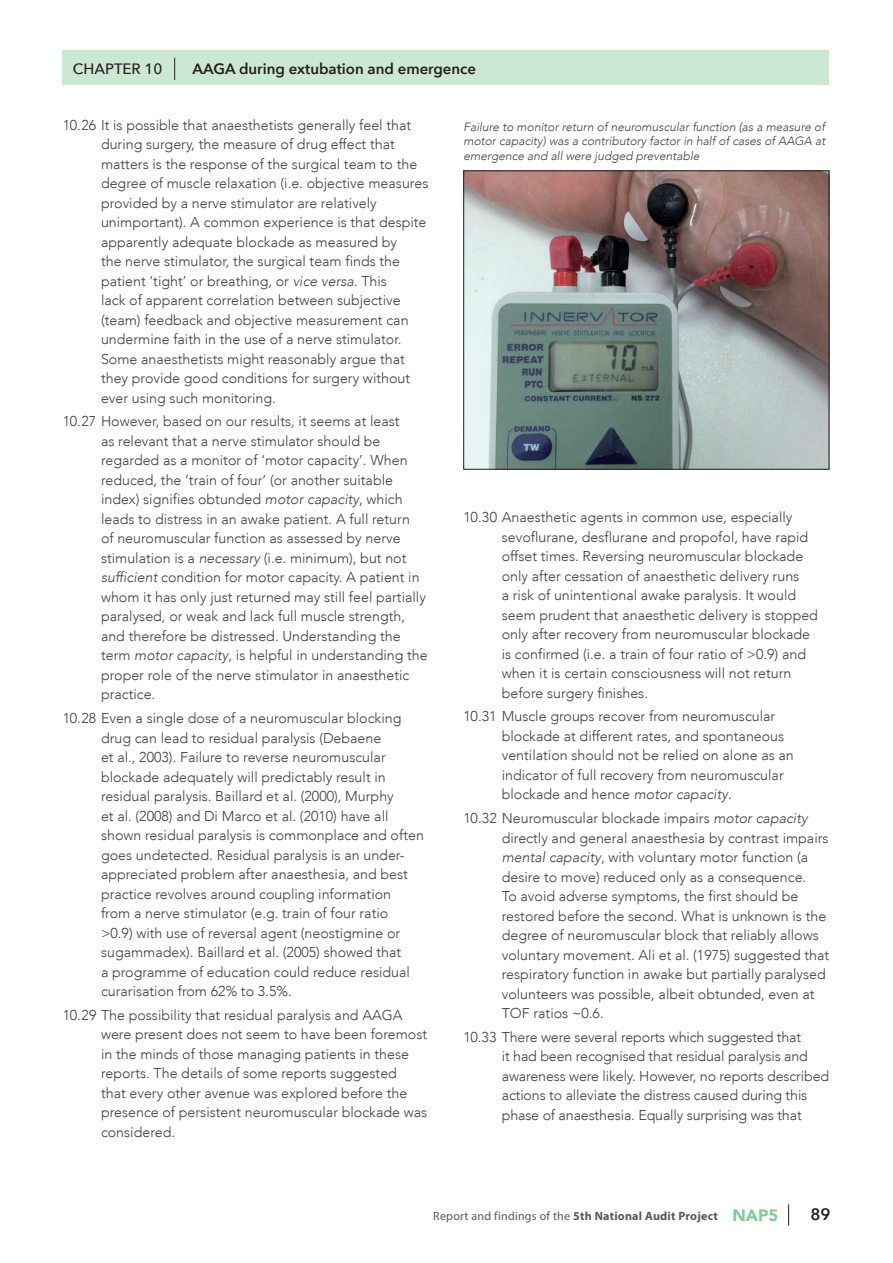
<style>
.page{position:relative;width:893px;height:1263px;background:#fff}
.page>*{position:absolute;margin:0;border:0;box-sizing:border-box;transform-origin:0 0}
.t1{font:600 16.5px "Avenir Next";color:#231f20}
.t2{font:600 15px "Avenir Next";color:#231f20}
.t3{font:500 15px "Avenir Next";color:#231f20}
.t4{font:300 14.25px/19.5px "Avenir LT";color:#3e3e3f}
.t5{font:italic 300 12px/14.2px "Avenir";color:#3e3e3f;text-align:justify}
.t6{font:700 12px "Myriad Pro";letter-spacing:.02em;color:#57585a}
.s1{font-family:"Avenir";font-style:italic}
.s2{font-weight:400}
.s3{font-family:"Avenir";font-weight:900;font-size:16.5px;color:#83ca98}
</style>
<div class="page">
<svg style="left:788px;top:1204px;width:1px;height:21px"></svg>
<div style="left:171px;top:50px;width:658px;height:35px;background:#cce7d2"></div>
<div style="left:62px;top:50px;width:111px;height:35px;background:#cce7d2"></div>
<svg style="left:174px;top:58px;width:1px;height:22px"></svg>
<img style="left:465px;top:173px;width:362px;height:294px">
<div style="left:463px;top:171px;width:366px;height:298px;border:1px solid #231f20"></div>
<p class="t3" style="left:73px;top:59px;width:91px">CHAPTER 10</p>
<p class="t2" style="left:192px;top:59px;width:285px">AAGA during extubation and emergence</p>
<p class="t4" style="left:101px;top:115px;width:329px;text-indent:-38px">10.26 It is possible that anaesthetists generally feel that during surgery, the measure of drug effect that matters is the response of the surgical team to the degree of muscle relaxation (i.e. objective measures provided by a nerve stimulator are relatively unimportant). A common experience is that despite apparently adequate blockade as measured by<br>the nerve stimulator, the surgical team finds the patient ‘tight’ or breathing, or <span class="s1">vice versa</span>. This<br>lack of apparent correlation between subjective (team) feedback and objective measurement can undermine faith in the use of a nerve stimulator.<br>Some anaesthetists might reasonably argue that they provide good conditions for surgery without ever using such monitoring.</p>
<p class="t4" style="left:101px;top:412px;width:328px;text-indent:-38px">10.27 However, based on our results, it seems at least<br>as relevant that a nerve stimulator should be regarded as a monitor of ‘motor capacity’. When reduced, the ‘train of four’ (or another suitable index) signifies obtunded <span class="s1">motor capacity</span>, which leads to distress in an awake patient. A full return<br>of neuromuscular function as assessed by nerve stimulation is a <span class="s1">necessary</span> (i.e. minimum), but not <span class="s1">sufficient</span> condition for motor capacity. A patient in whom it has only just returned may still feel partially paralysed, or weak and lack full muscle strength, and therefore be distressed. Understanding the term <span class="s1">motor capacity</span>, is helpful in understanding the proper role of the nerve stimulator in anaesthetic practice.</p>
<p class="t4" style="left:101px;top:708px;width:324px;text-indent:-38px">10.28 Even a single dose of a neuromuscular blocking drug can lead to residual paralysis (Debaene<br>et al., 2003). Failure to reverse neuromuscular blockade adequately will predictably result in residual paralysis. Baillard et al. (2000), Murphy<br>et al. (2008) and Di Marco et al. (2010) have all shown residual paralysis is commonplace and often goes undetected. Residual paralysis is an under&shy;appreciated problem after anaesthesia, and best practice revolves around coupling information from a nerve stimulator (e.g. train of four ratio<br>&gt;0.9) with use of reversal agent (neostigmine or sugammadex). Baillard et al. (2005) showed that<br>a programme of education could reduce residual curarisation from 62% to 3.5%.</p>
<p class="t4" style="left:101px;top:1005px;width:328px;text-indent:-38px">10.29 The possibility that residual paralysis and AAGA were present does not seem to have been foremost in the minds of those managing patients in these reports. The details of some reports suggested<br>that every other avenue was explored before the presence of persistent neuromuscular blockade was considered.</p>
<p class="t5" style="left:463px;top:120px;width:363px">Failure to monitor return of neuromuscular function (as a measure of motor capacity) was a contributory factor in half of cases of AAGA at emergence and all were judged preventable</p>
<p class="t4" style="left:502px;top:508px;width:318px;text-indent:-38px">10.30 Anaesthetic agents in common use, especially sevoflurane, desflurane and propofol, have rapid offset times. Reversing neuromuscular blockade only after cessation of anaesthetic delivery runs<br>a risk of unintentional awake paralysis. It would seem prudent that anaesthetic delivery is stopped only after recovery from neuromuscular blockade is confirmed (i.e. a train of four ratio of &gt;0.9) and when it is certain consciousness will not return before surgery finishes.</p>
<p class="t4" style="left:502px;top:707px;width:294px;text-indent:-38px">10.31 Muscle groups recover from neuromuscular blockade at different rates, and spontaneous ventilation should not be relied on alone as an indicator of full recovery from neuromuscular blockade and hence <span class="s1">motor capacity</span>.</p>
<p class="t4" style="left:502px;top:808px;width:329px;text-indent:-38px">10.32 Neuromuscular blockade impairs <span class="s1">motor capacity </span>directly and general anaesthesia by contrast impairs <span class="s1">mental capacity</span>, with voluntary motor function (a desire to move) reduced only as a consequence.<br>To avoid adverse symptoms, the first should be restored before the second. What is unknown is the degree of neuromuscular block that reliably allows voluntary movement. Ali et al. (1975) suggested that respiratory function in awake but partially paralysed volunteers was possible, albeit obtunded, even at TOF ratios ~0.6.</p>
<p class="t4" style="left:502px;top:1027px;width:329px;text-indent:-38px">10.33 There were several reports which suggested that<br>it had been recognised that residual paralysis and awareness were likely. However, no reports described actions to alleviate the distress caused during this phase of anaesthesia. Equally surprising was that</p>
<p class="t6" style="left:433px;top:1208px;width:347px"><span class="s2">Report and findings of the</span> 5th National Audit Project <span class="s3">NAP5</span></p>
<p class="t1" style="left:810px;top:1204px;width:22px">89</p>
</div>
